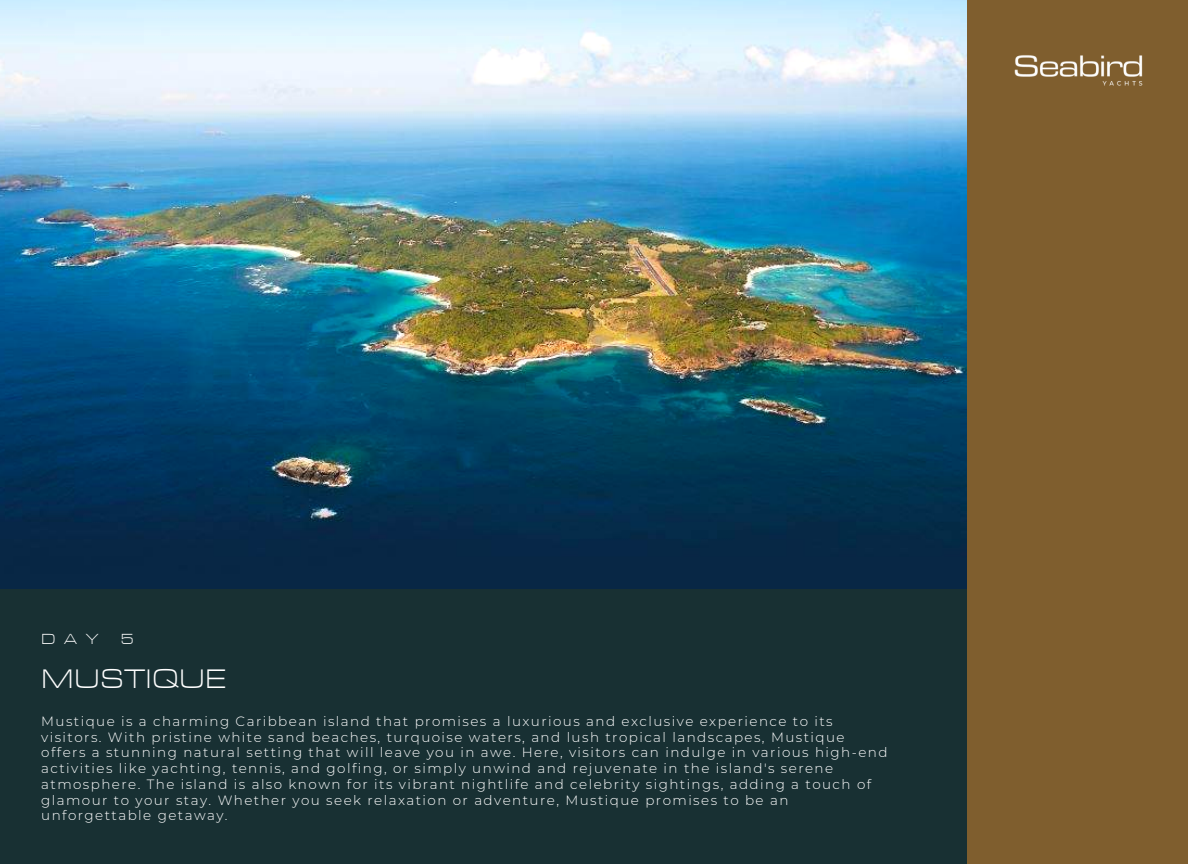
<style>
.page{position:relative;width:1188px;height:864px;background:#fff}
.page>*{position:absolute;margin:0;border:0;box-sizing:border-box;transform-origin:0 0}
.t1{font:300 33px "Arian LT";letter-spacing:.005em;color:#fff}
.t2{font:300 18px "Arian LT";color:#fff}
.t3{font:300 13.5px/15.8px "Montserrat";letter-spacing:.105em;color:#fff}
</style>
<div class="page">
<img style="left:0;top:0;width:967px;height:590px">
<div style="left:0;top:590px;width:1188px;height:274px;background:#183033"></div>
<div style="left:967px;top:0;width:221px;height:864px;background:#7f5e2e"></div>
<img style="left:1014px;top:55px;width:129px;height:31px">
<p class="t2" style="left:41px;top:627px;width:94px">DAY 5</p>
<p class="t1" style="left:41px;top:657px;width:187px">MUSTIQUE</p>
<p class="t3" style="left:41px;top:713px;width:848px">Mustique is a charming Caribbean island that promises a luxurious and exclusive experience to its visitors. With pristine white sand beaches, turquoise waters, and lush tropical landscapes, Mustique offers a stunning natural setting that will leave you in awe. Here, visitors can indulge in various high-end activities like yachting, tennis, and golfing, or simply unwind and rejuvenate in the island's serene atmosphere. The island is also known for its vibrant nightlife and celebrity sightings, adding a touch of glamour to your stay. Whether you seek relaxation or adventure, Mustique promises to be an unforgettable getaway.</p>
</div>
